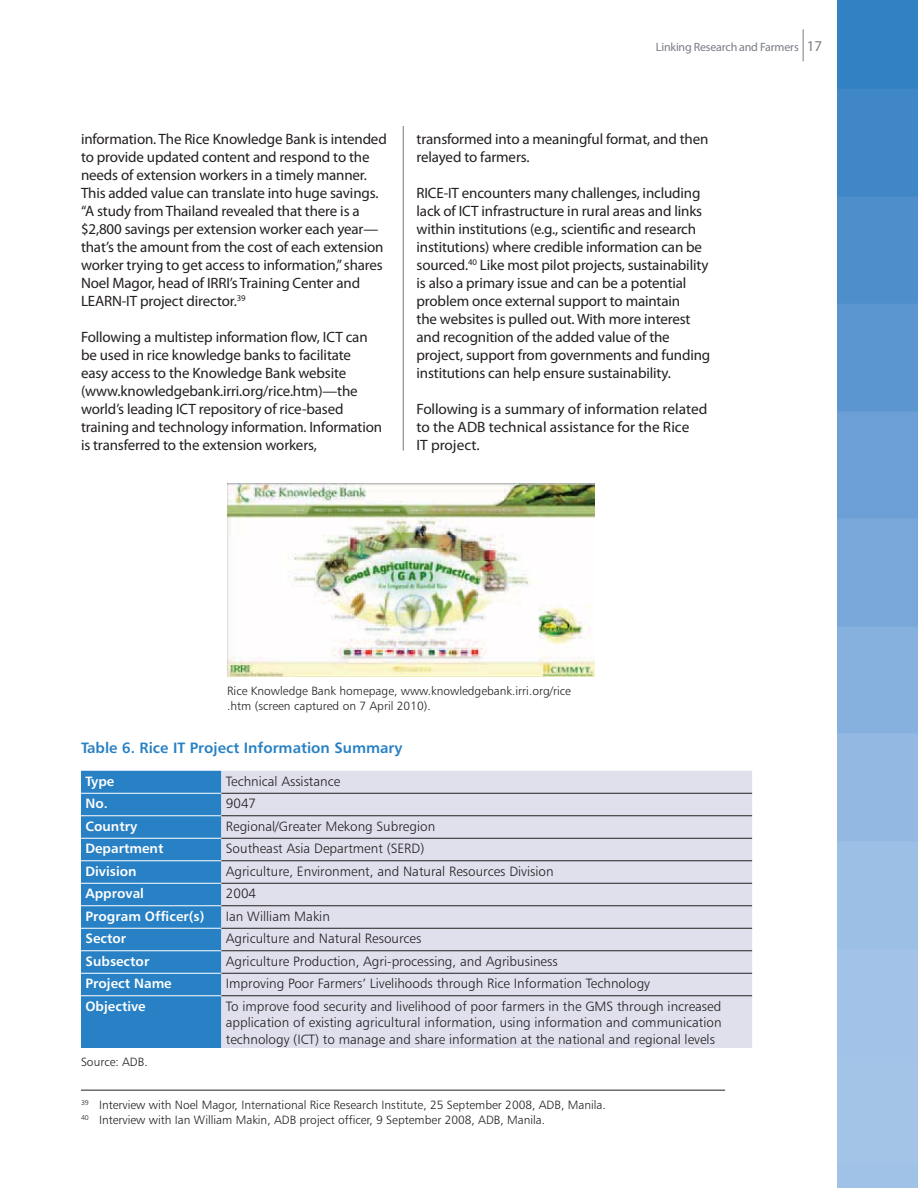
<style>
.page{position:relative;width:918px;height:1188px;background:#fff}
.page>*{position:absolute;margin:0;border:0;box-sizing:border-box;transform-origin:0 0}
.t1{font:15px/18px "Myriad Pro";letter-spacing:-.01em;color:#231f20}
.t2{font:15px "Humanist 777 BT Bold B";color:#2881c4}
.t3{font:13.5px/16.5px "Humanist 777 BT Light B";color:#231f20;text-align:justify}
.t4{font:13.5px "Humanist 777 BT Bold B";color:#fff}
.t5{font:12px/15px "Humanist 777 BT Light B";color:#231f20}
.t6{font:12px "Myriad Pro";letter-spacing:-.02em;color:#787c83}
.s1{font-size:15px}
</style>
<div class="page">
<img style="left:837px;top:0;width:81px;height:1188px">
<hr style="left:803px;top:29px;width:1px;height:32px;background:#787c83">
<hr style="left:81px;top:1090px;width:644px;height:1px;background:#231f20">
<div style="left:81px;top:771px;width:140px;height:277px;background:#2881c4"></div>
<div style="left:221px;top:771px;width:531px;height:277px;background:#e0e0ed"></div>
<hr style="left:81px;top:793px;width:140px;height:1px;background:#fff">
<hr style="left:81px;top:815px;width:140px;height:1px;background:#fff">
<hr style="left:81px;top:838px;width:140px;height:1px;background:#fff">
<hr style="left:81px;top:860px;width:140px;height:1px;background:#fff">
<hr style="left:81px;top:883px;width:140px;height:1px;background:#fff">
<hr style="left:81px;top:905px;width:140px;height:1px;background:#fff">
<hr style="left:81px;top:928px;width:140px;height:1px;background:#fff">
<hr style="left:81px;top:950px;width:140px;height:1px;background:#fff">
<hr style="left:81px;top:973px;width:140px;height:1px;background:#fff">
<hr style="left:81px;top:995px;width:140px;height:1px;background:#fff">
<hr style="left:221px;top:793px;width:531px;height:1px;background:#231f20">
<hr style="left:221px;top:815px;width:531px;height:1px;background:#231f20">
<hr style="left:221px;top:838px;width:531px;height:1px;background:#231f20">
<hr style="left:221px;top:860px;width:531px;height:1px;background:#231f20">
<hr style="left:221px;top:883px;width:531px;height:1px;background:#231f20">
<hr style="left:221px;top:905px;width:531px;height:1px;background:#231f20">
<hr style="left:221px;top:928px;width:531px;height:1px;background:#231f20">
<hr style="left:221px;top:950px;width:531px;height:1px;background:#231f20">
<hr style="left:221px;top:973px;width:531px;height:1px;background:#231f20">
<hr style="left:221px;top:995px;width:531px;height:1px;background:#231f20">
<img style="left:228px;top:483px;width:367px;height:193px">
<hr style="left:403px;top:126px;width:1px;height:325px;background:#77787b">
<p class="t6" style="left:656px;top:42px;width:168px">Linking Research and Farmers <span class="s1">17</span></p>
<p class="t1" style="left:81px;top:131px;width:307px">information. The Rice Knowledge Bank is intended to provide updated content and respond to the needs of extension workers in a timely manner.<br>This added value can translate into huge savings. “A study from Thailand revealed that there is a $2,800 savings per extension worker each year— that’s the amount from the cost of each extension worker trying to get access to information,” shares Noel Magor, head of IRRI’s Training Center and LEARN-IT project director.<sup>39</sup></p>
<p class="t1" style="left:81px;top:329px;width:303px">Following a multistep information flow, ICT can be used in rice knowledge banks to facilitate<br>easy access to the Knowledge Bank website (www.knowledgebank.irri.org/rice.htm)—the world’s leading ICT repository of rice-based training and technology information. Information is transferred to the extension workers,</p>
<p class="t1" style="left:417px;top:131px;width:293px">transformed into a meaningful format, and then relayed to farmers.</p>
<p class="t1" style="left:417px;top:185px;width:295px">RICE-IT encounters many challenges, including lack of ICT infrastructure in rural areas and links within institutions (e.g., scientific and research institutions) where credible information can be sourced.<sup>40</sup> Like most pilot projects, sustainability is also a primary issue and can be a potential problem once external support to maintain<br>the websites is pulled out. With more interest and recognition of the added value of the project, support from governments and funding institutions can help ensure sustainability.</p>
<p class="t1" style="left:417px;top:401px;width:292px">Following is a summary of information related to the ADB technical assistance for the Rice<br>IT project.</p>
<p class="t5" style="left:227px;top:685px;width:345px">Rice Knowledge Bank homepage, www.knowledgebank.irri.org/rice .htm (screen captured on 7 April 2010).</p>
<p class="t2" style="left:81px;top:742px;width:323px">Table 6. Rice IT Project Information Summary</p>
<p class="t4" style="left:86px;top:775px;width:30px">Type</p>
<p class="t3" style="left:226px;top:774px;width:116px">Technical Assistance</p>
<p class="t4" style="left:86px;top:798px;width:24px">No.</p>
<p class="t3" style="left:226px;top:796px;width:32px">9047</p>
<p class="t4" style="left:86px;top:820px;width:53px">Country</p>
<p class="t3" style="left:226px;top:819px;width:211px">Regional/Greater Mekong Subregion</p>
<p class="t4" style="left:86px;top:843px;width:79px">Department</p>
<p class="t3" style="left:226px;top:841px;width:200px">Southeast Asia Department (SERD)</p>
<p class="t4" style="left:86px;top:865px;width:53px">Division</p>
<p class="t3" style="left:226px;top:864px;width:329px">Agriculture, Environment, and Natural Resources Division</p>
<p class="t4" style="left:86px;top:888px;width:60px">Approval</p>
<p class="t3" style="left:226px;top:886px;width:32px">2004</p>
<p class="t4" style="left:86px;top:910px;width:120px">Program Officer(s)</p>
<p class="t3" style="left:226px;top:909px;width:106px">Ian William Makin</p>
<p class="t4" style="left:86px;top:933px;width:42px">Sector</p>
<p class="t3" style="left:226px;top:931px;width:197px">Agriculture and Natural Resources</p>
<p class="t4" style="left:86px;top:955px;width:65px">Subsector</p>
<p class="t3" style="left:226px;top:954px;width:333px">Agriculture Production, Agri-processing, and Agribusiness</p>
<p class="t4" style="left:86px;top:978px;width:88px">Project Name</p>
<p class="t3" style="left:226px;top:976px;width:426px">Improving Poor Farmers’ Livelihoods through Rice Information Technology</p>
<p class="t4" style="left:86px;top:1000px;width:62px">Objective</p>
<p class="t3" style="left:226px;top:999px;width:497px">To improve food security and livelihood of poor farmers in the GMS through increased application of existing agricultural information, using information and communication technology (ICT) to manage and share information at the national and regional levels</p>
<p class="t5" style="left:81px;top:1055px;width:68px">Source: ADB.</p>
<p class="t5" style="left:81px;top:1098px;width:526px"><sup>39</sup> Interview with Noel Magor, International Rice Research Institute, 25 September 2008, ADB, Manila.<br><sup>40</sup> Interview with Ian William Makin, ADB project officer, 9 September 2008, ADB, Manila.</p>
</div>
